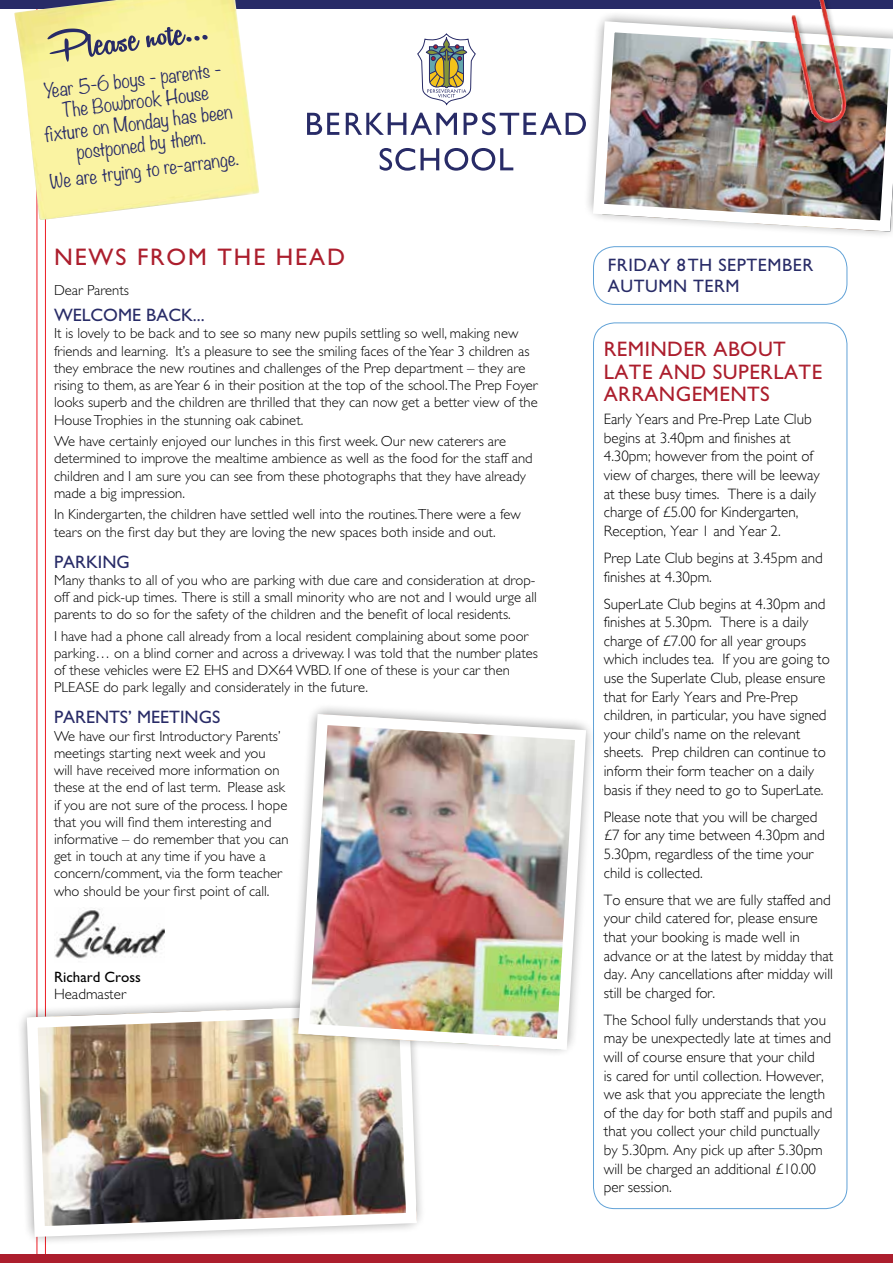
<style>
.page{position:relative;width:893px;height:1263px;background:#fff}
.page>*{position:absolute;margin:0;border:0;box-sizing:border-box;transform-origin:0 0}
.t1{font:45.6px "Remachine Script Personal Use Only";color:#282b67}
.t2{font:24px "M Gill Sans";letter-spacing:.08em;color:#ac1e2d}
.t3{font:21px/22.5px "M Gill Sans";letter-spacing:.02em;color:#ac1e2d}
.t4{font:300 18px/21.6px "Noteworthy";color:#282b67;text-align:center}
.t5{font:18px "M Gill Sans";color:#282b67}
.t6{font:18px/21.6px "M Gill Sans";letter-spacing:.03em;color:#282b67}
.t7{font:300 15px/18.6px "Gill Sans";color:#000}
.t8{font:15px "M Gill Sans";color:#000}
.t9{font:300 15px "Gill Sans";color:#000}
.t10{font:300 14.7px/17.2px "Gill Sans";color:#000}
</style>
<div class="page">
<hr style="left:37px;top:0;width:1px;height:1263px;background:#ed1d24">
<hr style="left:45px;top:0;width:1px;height:1263px;background:#ed1d24">
<div style="left:0;top:0;width:893px;height:9px;background:#282b67"></div>
<div style="left:0;top:1254px;width:893px;height:9px;background:#ac1e2d"></div>
<svg style="left:380px;top:148px;width:35px;height:23px"></svg>
<svg style="left:421px;top:148px;width:18px;height:22px"></svg>
<svg style="left:444px;top:148px;width:24px;height:23px"></svg>
<div style="left:448px;top:151px;width:17px;height:17px;background:#fff;border-radius:50%"></div>
<svg style="left:472px;top:148px;width:23px;height:23px"></svg>
<div style="left:475px;top:151px;width:17px;height:17px;background:#fff;border-radius:50%"></div>
<svg style="left:500px;top:148px;width:13px;height:22px"></svg>
<svg style="left:307px;top:113px;width:32px;height:22px"></svg>
<svg style="left:346px;top:113px;width:111px;height:22px"></svg>
<svg style="left:464px;top:112px;width:117px;height:23px"></svg>
<svg style="left:417px;top:34px;width:59px;height:72px"></svg>
<div style="left:593px;top:246px;width:254px;height:59px;border:1px solid #61a2d7;border-radius:21px"></div>
<img style="left:588px;top:16px;width:305px;height:219px">
<img style="left:21px;top:998px;width:401px;height:244px">
<svg style="left:286px;top:701px;width:308px;height:360px"></svg>
<img style="left:293px;top:708px;width:299px;height:347px">
<div style="left:790px;top:0;width:64px;height:130px;background:#000;opacity:.25"></div>
<img style="left:791px;top:0;width:51px;height:123px">
<img style="left:55px;top:909px;width:110px;height:50px">
<img style="left:14px;top:0;width:246px;height:221px">
<h1 class="t1" style="left:44px;top:22px;width:163px;rotate:-7deg">Please note...</h1>
<p class="t4" style="left:37px;top:80px;width:191px;rotate:-7deg">Year 5-6 boys - parents -<br>The Bowbrook House<br>fi xture on Monday has been postponed by them.</p>
<p class="t4" style="left:49px;top:170px;width:191px;rotate:-7deg">We are trying to re-arrange.</p>
<h2 class="t2" style="left:54px;top:243px;width:239px">NEWS FROM THE HEA</h2>
<h2 class="t2" style="left:327px;top:243px;width:19px">D</h2>
<p class="t10" style="left:54px;top:281px;width:77px">Dear Parents</p>
<p class="t5" style="left:54px;top:305px;width:152px">WELCOME BACK...</p>
<p class="t10" style="left:54px;top:325px;width:485px">It is lovely to be back and to see so many new pupils settling so well, making new friends and learning. It’s a pleasure to see the smiling faces of the Year 3 children as they embrace the new routines and challenges of the Prep department – they are rising to them, as are Year 6 in their position at the top of the school.The Prep Foyer looks superb and the children are thrilled that they can now get a better view of the House Trophies in the stunning oak cabinet.</p>
<p class="t10" style="left:54px;top:433px;width:480px">We have certainly enjoyed our lunches in this first week. Our new caterers are determined to improve the mealtime ambience as well as the food for the staff and children and I am sure you can see from these photographs that they have already made a big impression.</p>
<p class="t10" style="left:54px;top:506px;width:468px">In Kindergarten, the children have settled well into the routines.There were a few tears on the first day but they are loving the new spaces both inside and out.</p>
<p class="t5" style="left:54px;top:551px;width:77px">PARKING</p>
<p class="t10" style="left:54px;top:571px;width:484px;text-align:justify">Many thanks to all of you who are parking with due care and consideration at drop&shy;off and pick-up times. There is still a small minority who are not and I would urge all parents to do so for the safety of the children and the benefit of local residents.</p>
<p class="t10" style="left:54px;top:627px;width:485px">I have had a phone call already from a local resident complaining about some poor parking… on a blind corner and across a driveway. I was told that the number plates of these vehicles were E2 EHS and DX64 WBD. If one of these is your car then PLEASE do park legally and considerately in the future.</p>
<p class="t5" style="left:54px;top:707px;width:168px">PARENTS’ MEETINGS</p>
<p class="t10" style="left:54px;top:727px;width:236px">We have our first Introductory Parents’ meetings starting next week and you<br>will have received more information on these at the end of last term. Please ask if you are not sure of the process. I hope that you will find them interesting and informative – do remember that you can get in touch at any time if you have a concern/comment, via the form teacher who should be your first point of call.</p>
<p class="t8" style="left:54px;top:968px;width:88px">RICHARD CROSS</p>
<p class="t9" style="left:54px;top:985px;width:74px">Headmaster</p>
<p class="t6" style="left:608px;top:254px;width:123px">FRI DAY 8TH SEPTEMBER<br>AUTUMN TERM</p>
<h3 class="t3" style="left:604px;top:338px;width:220px">REMINDER ABOUT<br>LATE AND SUPERLATE<br>ARRANGEMENTS</h3>
<p class="t7" style="left:604px;top:410px;width:217px">Early Years and Pre-Prep Late Club begins at 3.40pm and finishes at 4.30pm; however from the point of view of charges, there will be leeway at these busy times. There is a daily charge of £5.00 for Kindergarten, Reception, Year 1 and Year 2.</p>
<p class="t7" style="left:604px;top:549px;width:221px">Prep Late Club begins at 3.45pm and finishes at 4.30pm.</p>
<p class="t7" style="left:604px;top:594px;width:228px">SuperLate Club begins at 4.30pm and finishes at 5.30pm. There is a daily charge of £7.00 for all year groups which includes tea. If you are going to use the Superlate Club, please ensure that for Early Years and Pre-Prep children, in particular, you have signed your child’s name on the relevant sheets. Prep children can continue to inform their form teacher on a daily basis if they need to go to SuperLate.</p>
<p class="t7" style="left:604px;top:807px;width:223px">Please note that you will be charged £7 for any time between 4.30pm and<br>5.30pm, regardless of the time your child is collected.</p>
<p class="t7" style="left:604px;top:890px;width:231px">To ensure that we are fully staffed and your child catered for, please ensure that your booking is made well in advance or at the latest by midday that day. Any cancellations after midday will still be charged for.</p>
<p class="t7" style="left:604px;top:1010px;width:230px">The School fully understands that you may be unexpectedly late at times and will of course ensure that your child<br>is cared for until collection. However, we ask that you appreciate the length of the day for both staff and pupils and that you collect your child punctually by 5.30pm. Any pick up after 5.30pm will be charged an additional £10.00 per session.</p>
</div>
